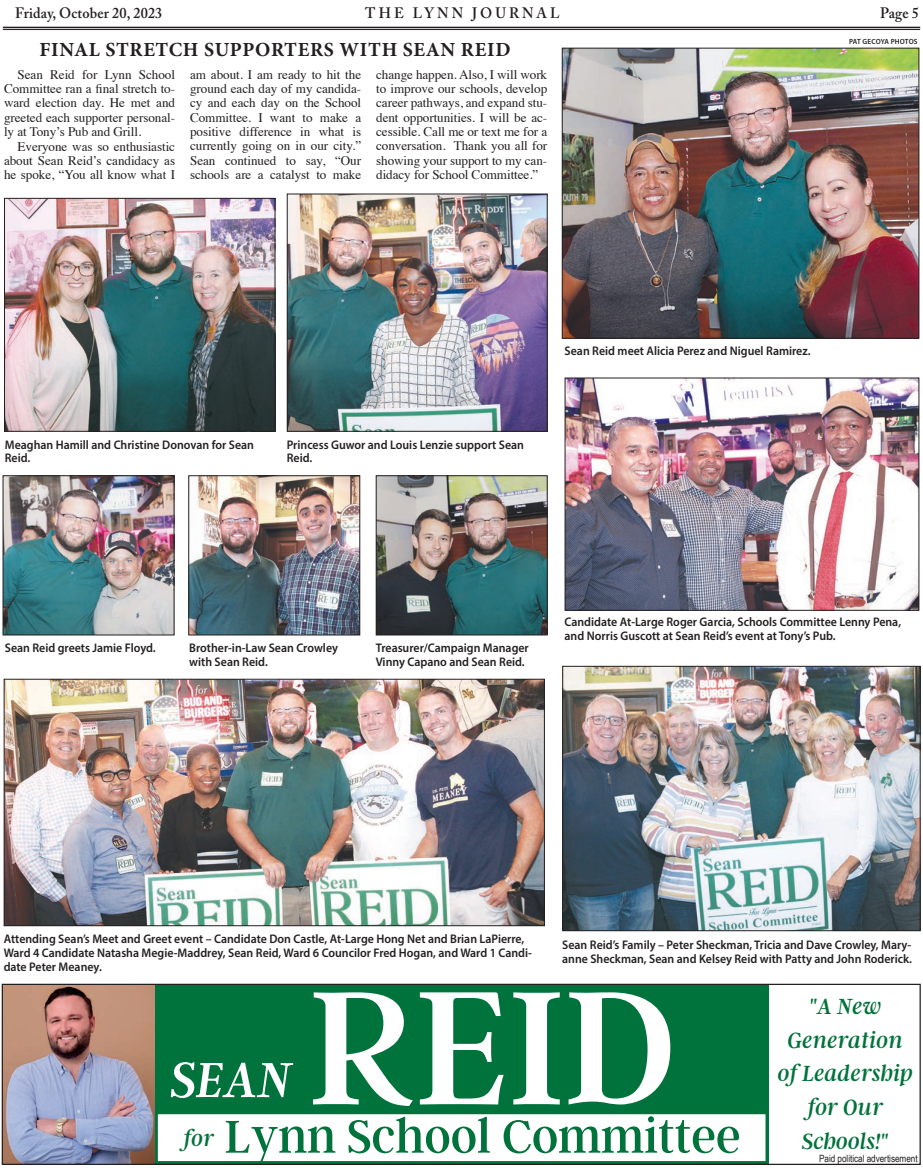
<style>
.page{position:relative;width:923px;height:1170px;background:#fff}
.page>*{position:absolute;margin:0;border:0;box-sizing:border-box;transform-origin:0 0}
.t1{font:180.5px "Argent CF";color:#fff}
.t2{font:italic 55px "Argent CF";color:#fff}
.t3{font:51.38px "Argent CF";color:#00723b}
.t4{font:italic 24.38px/33.8px "Argent CF";color:#00723b;text-align:center}
.Photo_Overline{font:700 20px "Minion Pro";letter-spacing:.035em;color:#231f20}
.t5{font:600 15px "Adobe Caslon Pro";letter-spacing:.01em;color:#231f20;scale:.95 1}
.t6{font:600 15px "Adobe Caslon Pro";letter-spacing:.215em;color:#231f20;scale:.95 1}
.Body_Text{font:13.12px/14.4px "Times";letter-spacing:-.005em;color:#231f20;text-align:justify}
.Cutline{font:600 12.5px/13.8px "Myriad Pro";color:#231f20;scale:.95 1}
.Body_Text-2{font:10px "Arial Narrow";letter-spacing:-.005em;color:#231f20}
.Photo_Credit{font:600 7.5px "Myriad Pro";letter-spacing:.005em;color:#231f20;scale:.95 1}
.s1{font-style:italic;font-size:24.12px}
</style>
<div class="page">
<hr style="left:3px;top:27px;width:917px;height:1px;background:#231f20">
<hr style="left:3px;top:29px;width:917px;height:1px;background:#231f20">
<img style="left:566px;top:380px;width:351px;height:229px">
<div style="left:564px;top:378px;width:355px;height:233px;border:1px solid #231f20"></div>
<img style="left:6px;top:681px;width:537px;height:243px">
<div style="left:4px;top:679px;width:541px;height:247px;border:1px solid #231f20"></div>
<img style="left:564px;top:668px;width:354px;height:261px">
<div style="left:562px;top:666px;width:358px;height:265px;border:1px solid #231f20"></div>
<img style="left:289px;top:196px;width:256px;height:234px">
<div style="left:287px;top:194px;width:260px;height:238px;border:1px solid #231f20"></div>
<img style="left:5px;top:477px;width:167px;height:156px">
<div style="left:3px;top:475px;width:171px;height:160px;border:1px solid #231f20"></div>
<img style="left:190px;top:477px;width:168px;height:156px">
<div style="left:188px;top:475px;width:172px;height:160px;border:1px solid #231f20"></div>
<img style="left:6px;top:200px;width:267px;height:230px">
<div style="left:4px;top:198px;width:271px;height:234px;border:1px solid #231f20"></div>
<img style="left:378px;top:477px;width:167px;height:156px">
<div style="left:376px;top:475px;width:171px;height:160px;border:1px solid #231f20"></div>
<img style="left:563px;top:50px;width:354px;height:287px">
<div style="left:561px;top:48px;width:358px;height:291px;border:1px solid #231f20"></div>
<img style="left:4px;top:986px;width:150px;height:177px">
<svg style="left:154px;top:986px;width:615px;height:177px"></svg>
<div style="left:2px;top:984px;width:918px;height:181px;border:1px solid #231f20"></div>
<p class="t5" style="left:15px;top:4px;width:156px">Friday, October 20, 2023</p>
<p class="t6" style="left:365px;top:4px;width:206px">THE LYNN JOURNAL</p>
<p class="t5" style="left:880px;top:4px;width:42px">Page 5</p>
<p class="Photo_Credit" style="left:849px;top:36px;width:73px">PAT GECOYA PHOTOS</p>
<p class="Photo_Overline" style="left:39px;top:36px;width:473px">FINAL STRETCH SUPPORTERS WITH SEAN REID</p>
<p class="Body_Text" style="left:4px;top:66px;width:172px;text-indent:14px">Sean Reid for Lynn School Committee ran a final stretch to&shy;ward election day. He met and greeted each supporter personal&shy;ly at Tony’s Pub and Grill.</p>
<p class="Body_Text" style="left:4px;top:138px;width:172px;text-indent:14px">Everyone was so enthusiastic about Sean Reid’s candidacy as he spoke, “You all know what I</p>
<p class="Body_Text" style="left:190px;top:66px;width:172px">am about. I am ready to hit the ground each day of my candida&shy;cy and each day on the School Committee. I want to make a positive difference in what is currently going on in our city.” Sean continued to say, “Our schools are a catalyst to make</p>
<p class="Body_Text" style="left:376px;top:66px;width:172px">change happen. Also, I will work to improve our schools, develop career pathways, and expand stu&shy;dent opportunities. I will be ac&shy;cessible. Call me or text me for a conversation. Thank you all for showing your support to my can&shy;didacy for School Committee.”</p>
<p class="Cutline" style="left:5px;top:437px;width:264px">Meaghan Hamill and Christine Donovan for Sean<br>Reid.</p>
<p class="Cutline" style="left:287px;top:437px;width:251px">Princess Guwor and Louis Lenzie support Sean<br>Reid.</p>
<p class="Cutline" style="left:564px;top:344px;width:260px">Sean Reid meet Alicia Perez and Niguel Ramirez.</p>
<p class="Cutline" style="left:5px;top:641px;width:160px">Sean Reid greets Jamie Floyd.</p>
<p class="Cutline" style="left:189px;top:641px;width:158px">Brother-in-Law Sean Crowley with Sean Reid.</p>
<p class="Cutline" style="left:376px;top:641px;width:163px">Treasurer/Campaign Manager<br>Vinny Capano and Sean Reid.</p>
<p class="Cutline" style="left:564px;top:615px;width:356px">Candidate At-Large Roger Garcia, Schools Committee Lenny Pena, and Norris Guscott at Sean Reid’s event at Tony’s Pub.</p>
<p class="Cutline" style="left:4px;top:932px;width:557px">Attending Sean’s Meet and Greet event – Candidate Don Castle, At-Large Hong Net and Brian LaPierre,<br>Ward 4 Candidate Natasha Megie-Maddrey, Sean Reid, Ward 6 Councilor Fred Hogan, and Ward 1 Candi&shy;date Peter Meaney.</p>
<p class="Cutline" style="left:562px;top:938px;width:370px">Sean Reid’s Family – Peter Sheckman, Tricia and Dave Crowley, Mary&shy;anne Sheckman, Sean and Kelsey Reid with Patty and John Roderick.</p>
<p class="t1" style="left:308px;top:952px;width:370px">REID</p>
<p class="t4" style="left:777px;top:990px;width:137px">"A New<br>Generation of Leadership for Our<br>Schools!"</p>
<p class="Body_Text-2" style="left:819px;top:1151px;width:100px">Paid political advertisement</p>
<p class="t2" style="left:171px;top:1052px;width:122px">SEAN</p>
<p class="t3" style="left:183px;top:1109px;width:558px"><span class="s1">for</span> Lynn School Committee</p>
</div>
